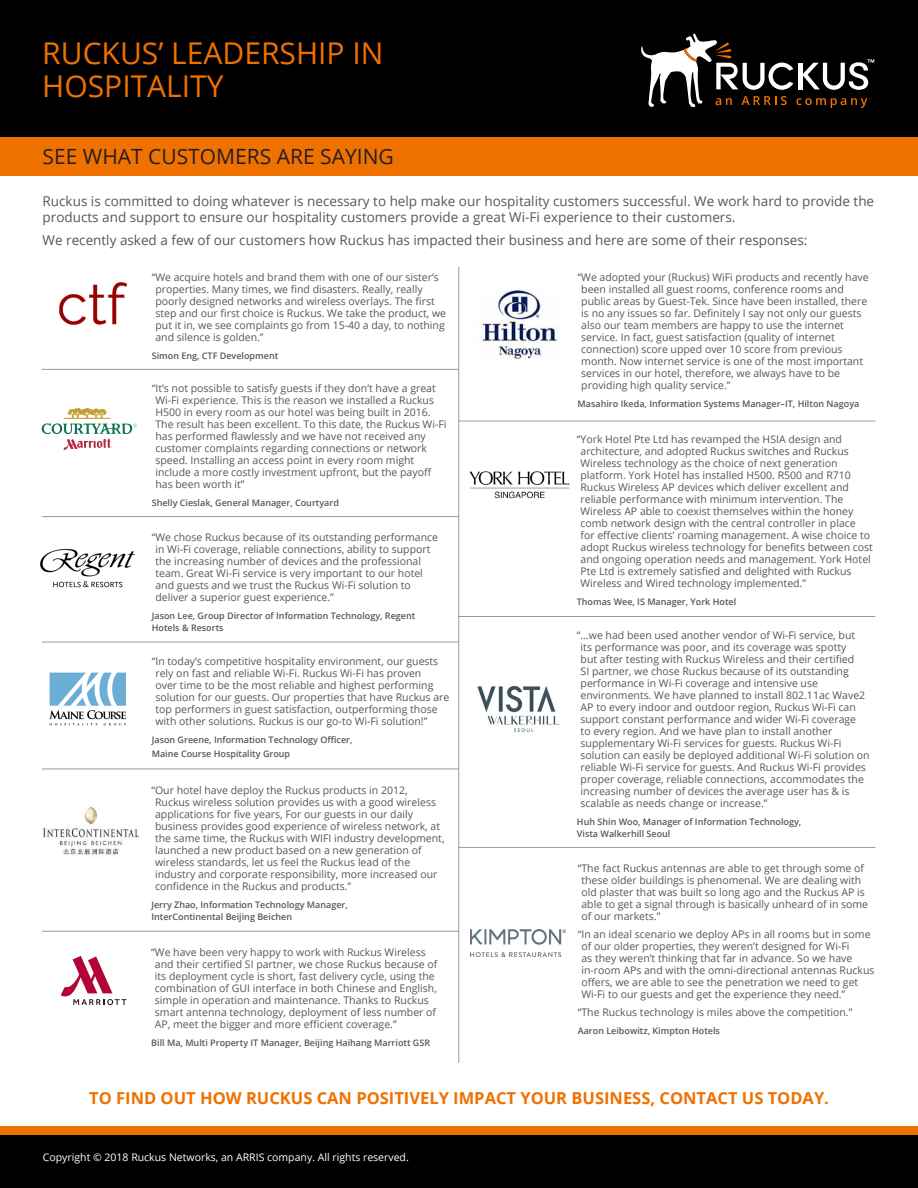
<style>
.page{position:relative;width:918px;height:1188px;background:#fff}
.page>*{position:absolute;margin:0;border:0;box-sizing:border-box;transform-origin:0 0}
.Document_Title__head{font:30px/33px "Open Sans";color:#ef7100}
.t1{font:21px "Open Sans";color:#231f20}
.Body_Header_Level_1{font:700 16.5px "Open Sans";color:#ef7100}
.Body_Copy{font:13.5px/16.2px "Open Sans";color:#54575a}
.Sidebar_-_Body_Copy{font:10.5px/12px "Open Sans";color:#54575a}
.Document_Copyright_F{font:10.5px "Open Sans";color:#fff}
.Sidebar_-_Body_Copy-2{font:600 9px/12px "Open Sans";color:#54575a}
</style>
<div class="page">
<div style="left:0;top:1134px;width:918px;height:54px;background:#010000"></div>
<div style="left:0;top:1126px;width:918px;height:9px;background:#ef7100"></div>
<div style="left:0;top:0;width:918px;height:137px;background:#010000"></div>
<div style="left:0;top:137px;width:918px;height:39px;background:#ef7100"></div>
<svg style="left:641px;top:33px;width:233px;height:75px"></svg>
<img style="left:59px;top:282px;width:69px;height:43px">
<svg style="left:42px;top:408px;width:95px;height:42px"></svg>
<img style="left:40px;top:549px;width:95px;height:39px">
<img style="left:43px;top:806px;width:95px;height:49px">
<img style="left:49px;top:672px;width:77px;height:54px">
<svg style="left:61px;top:956px;width:65px;height:49px"></svg>
<img style="left:469px;top:471px;width:101px;height:28px">
<img style="left:482px;top:290px;width:75px;height:68px">
<img style="left:477px;top:685px;width:83px;height:47px">
<img style="left:471px;top:929px;width:95px;height:28px">
<hr style="left:459px;top:267px;width:1px;height:796px;background:#99989b">
<hr style="left:42px;top:369px;width:417px;height:1px;background:#99989b">
<hr style="left:42px;top:516px;width:417px;height:1px;background:#99989b">
<hr style="left:42px;top:642px;width:417px;height:1px;background:#99989b">
<hr style="left:42px;top:769px;width:417px;height:1px;background:#99989b">
<hr style="left:42px;top:931px;width:417px;height:1px;background:#99989b">
<hr style="left:459px;top:421px;width:416px;height:1px;background:#99989b">
<hr style="left:459px;top:616px;width:416px;height:1px;background:#99989b">
<hr style="left:459px;top:847px;width:416px;height:1px;background:#99989b">
<p class="Document_Title__head" style="left:42px;top:35px;width:343px">RUCKUS’ LEADERSHIP IN<br>HOSPITALITY</p>
<p class="t1" style="left:43px;top:142px;width:353px">SEE WHAT CUSTOMERS ARE SAYING</p>
<p class="Body_Copy" style="left:43px;top:193px;width:833px">Ruckus is committed to doing whatever is necessary to help make our hospitality customers successful. We work hard to provide the products and support to ensure our hospitality customers provide a great Wi-Fi experience to their customers.</p>
<p class="Body_Copy" style="left:43px;top:231px;width:766px">We recently asked a few of our customers how Ruckus has impacted their business and here are some of their responses:</p>
<p class="Sidebar_-_Body_Copy" style="left:155px;top:271px;width:292px;text-indent:-4px">“We acquire hotels and brand them with one of our sister’s properties. Many times, we find disasters. Really, really poorly designed networks and wireless overlays. The first step and our first choice is Ruckus. We take the product, we put it in, we see complaints go from 15-40 a day, to nothing and silence is golden.”</p>
<p class="Sidebar_-_Body_Copy-2" style="left:152px;top:349px;width:128px">Simon Eng, CTF Development</p>
<p class="Sidebar_-_Body_Copy" style="left:155px;top:382px;width:293px;text-indent:-4px">“It’s not possible to satisfy guests if they don’t have a great Wi-Fi experience. This is the reason we installed a Ruckus H500 in every room as our hotel was being built in 2016.<br>The result has been excellent. To this date, the Ruckus Wi-Fi has performed flawlessly and we have not received any customer complaints regarding connections or network speed. Installing an access point in every room might include a more costly investment upfront, but the payoff has been worth it”</p>
<p class="Sidebar_-_Body_Copy-2" style="left:152px;top:496px;width:189px">Shelly Cieslak, General Manager, Courtyard</p>
<p class="Sidebar_-_Body_Copy" style="left:155px;top:531px;width:284px;text-indent:-4px">“We chose Ruckus because of its outstanding performance in Wi-Fi coverage, reliable connections, ability to support the increasing number of devices and the professional team. Great Wi-Fi service is very important to our hotel and guests and we trust the Ruckus Wi-Fi solution to deliver a superior guest experience.”</p>
<p class="Sidebar_-_Body_Copy-2" style="left:152px;top:609px;width:265px">Jason Lee, Group Director of Information Technology, Regent<br>Hotels &amp; Resorts</p>
<p class="Sidebar_-_Body_Copy" style="left:155px;top:655px;width:295px;text-indent:-4px">“In today’s competitive hospitality environment, our guests rely on fast and reliable Wi-Fi. Ruckus Wi-Fi has proven<br>over time to be the most reliable and highest performing solution for our guests. Our properties that have Ruckus are top performers in guest satisfaction, outperforming those with other solutions. Ruckus is our go-to Wi-Fi solution!”</p>
<p class="Sidebar_-_Body_Copy-2" style="left:152px;top:733px;width:202px;line-height:13.5px">Jason Greene, Information Technology Officer,<br>Maine Course Hospitality Group</p>
<p class="Sidebar_-_Body_Copy" style="left:155px;top:783px;width:291px;text-indent:-4px">“Our hotel have deploy the Ruckus products in 2012, Ruckus wireless solution provides us with a good wireless applications for five years, For our guests in our daily business provides good experience of wireless network, at the same time, the Ruckus with WIFI industry development, launched a new product based on a new generation of wireless standards, let us feel the Ruckus lead of the industry and corporate responsibility, more increased our confidence in the Ruckus and products.”</p>
<p class="Sidebar_-_Body_Copy-2" style="left:151px;top:898px;width:198px">Jerry Zhao, Information Technology Manager,<br>InterContinental Beijing Beichen</p>
<p class="Sidebar_-_Body_Copy" style="left:155px;top:946px;width:284px;text-indent:-4px">“We have been very happy to work with Ruckus Wireless and their certified SI partner, we chose Ruckus because of its deployment cycle is short, fast delivery cycle, using the combination of GUI interface in both Chinese and English, simple in operation and maintenance. Thanks to Ruckus smart antenna technology, deployment of less number of AP, meet the bigger and more efficient coverage.”</p>
<p class="Sidebar_-_Body_Copy-2" style="left:151px;top:1037px;width:280px">Bill Ma, Multi Property IT Manager, Beijing Haihang Marriott GSR</p>
<p class="Sidebar_-_Body_Copy" style="left:581px;top:271px;width:289px;text-indent:-4px">“We adopted your (Ruckus) WiFi products and recently have been installed all guest rooms, conference rooms and public areas by Guest-Tek. Since have been installed, there is no any issues so far. Definitely I say not only our guests also our team members are happy to use the internet service. In fact, guest satisfaction (quality of internet connection) score upped over 10 score from previous month. Now internet service is one of the most important services in our hotel, therefore, we always have to be providing high quality service.”</p>
<p class="Sidebar_-_Body_Copy-2" style="left:578px;top:398px;width:283px">Masahiro Ikeda, Information Systems Manager–IT, Hilton Nagoya</p>
<p class="Sidebar_-_Body_Copy" style="left:580px;top:433px;width:294px;text-indent:-4px">“York Hotel Pte Ltd has revamped the HSIA design and architecture, and adopted Ruckus switches and Ruckus Wireless technology as the choice of next generation platform. York Hotel has installed H500. R500 and R710<br>Ruckus Wireless AP devices which deliver excellent and reliable performance with minimum intervention. The Wireless AP able to coexist themselves within the honey comb network design with the central controller in place<br>for effective clients’ roaming management. A wise choice to adopt Ruckus wireless technology for benefits between cost and ongoing operation needs and management. York Hotel Pte Ltd is extremely satisfied and delighted with Ruckus Wireless and Wired technology implemented.”</p>
<p class="Sidebar_-_Body_Copy-2" style="left:577px;top:595px;width:161px">Thomas Wee, IS Manager, York Hotel</p>
<p class="Sidebar_-_Body_Copy" style="left:581px;top:628px;width:291px;text-indent:-4px">“…we had been used another vendor of Wi-Fi service, but<br>its performance was poor, and its coverage was spotty<br>but after testing with Ruckus Wireless and their certified<br>SI partner, we chose Ruckus because of its outstanding performance in Wi-Fi coverage and intensive use environments. We have planned to install 802.11ac Wave2<br>AP to every indoor and outdoor region, Ruckus Wi-Fi can support constant performance and wider Wi-Fi coverage<br>to every region. And we have plan to install another supplementary Wi-Fi services for guests. Ruckus Wi-Fi solution can easily be deployed additional Wi-Fi solution on reliable Wi-Fi service for guests. And Ruckus Wi-Fi provides proper coverage, reliable connections, accommodates the increasing number of devices the average user has &amp; is scalable as needs change or increase.”</p>
<p class="Sidebar_-_Body_Copy-2" style="left:577px;top:815px;width:226px">Huh Shin Woo, Manager of Information Technology,<br>Vista Walkerhill Seoul</p>
<p class="Sidebar_-_Body_Copy" style="left:581px;top:862px;width:288px;text-indent:-4px">“The fact Ruckus antennas are able to get through some of these older buildings is phenomenal. We are dealing with old plaster that was built so long ago and the Ruckus AP is able to get a signal through is basically unheard of in some of our markets.”</p>
<p class="Sidebar_-_Body_Copy" style="left:581px;top:928px;width:295px;text-indent:-4px">“In an ideal scenario we deploy APs in all rooms but in some of our older properties, they weren’t designed for Wi-Fi<br>as they weren’t thinking that far in advance. So we have in-room APs and with the omni-directional antennas Ruckus offers, we are able to see the penetration we need to get Wi-Fi to our guests and get the experience they need.”</p>
<p class="Sidebar_-_Body_Copy" style="left:578px;top:1006px;width:276px">“The Ruckus technology is miles above the competition.”</p>
<p class="Sidebar_-_Body_Copy-2" style="left:578px;top:1025px;width:144px">Aaron Leibowitz, Kimpton Hotels</p>
<p class="Body_Header_Level_1" style="left:89px;top:1086px;width:741px">TO FIND OUT HOW RUCKUS CAN POSITIVELY IMPACT YOUR BUSINESS, CONTACT US TODAY.</p>
<p class="Document_Copyright_F" style="left:43px;top:1150px;width:367px">Copyright © 2018 Ruckus Networks, an ARRIS company. All rights reserved.</p>
</div>
